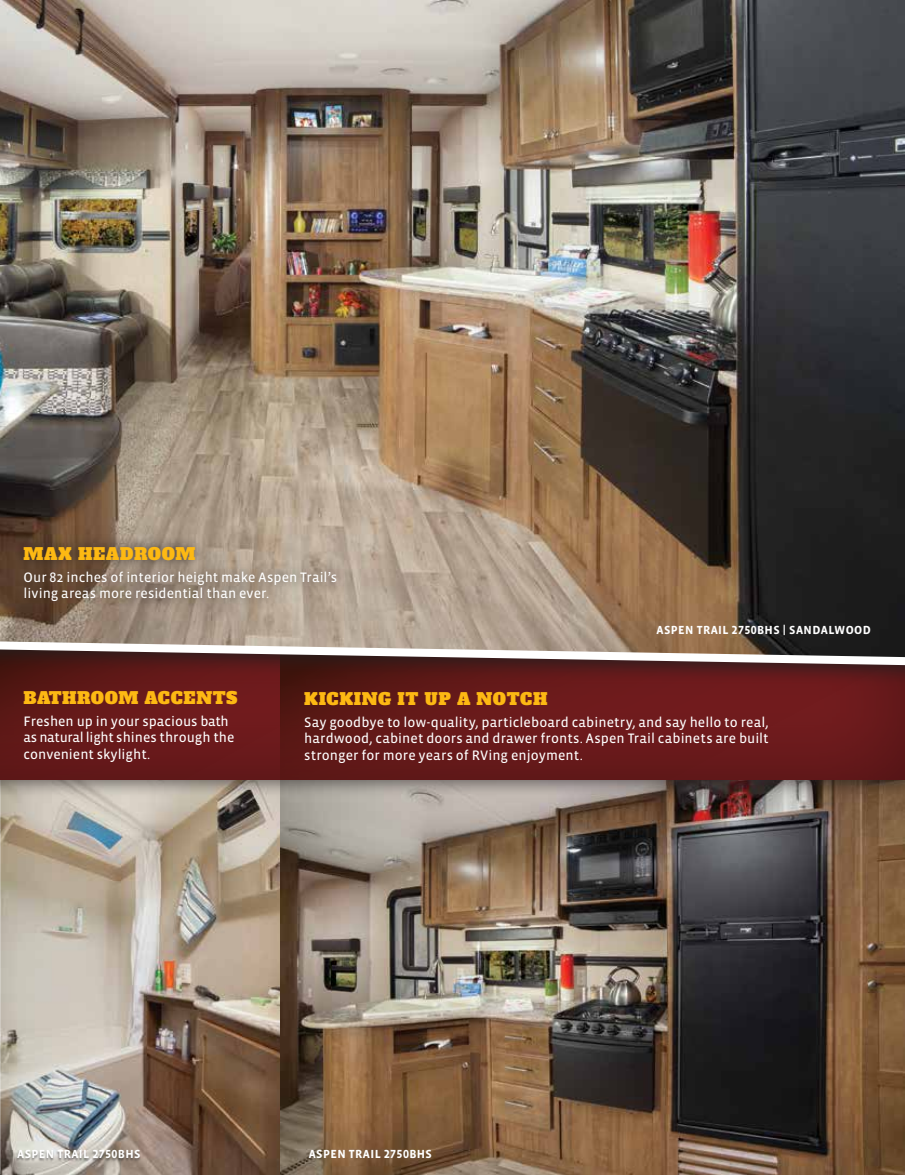
<style>
.page{position:relative;width:905px;height:1175px;background:#fff}
.page>*{position:absolute;margin:0;border:0;box-sizing:border-box;transform-origin:0 0}
.t1{font:16.5px "Alfa Slab One";letter-spacing:.04em;color:#fdb913}
.t2{font:14.1px/16.5px "Vista Sans OT";color:#fff}
.t3{font:700 12px "Vista Sans OT";letter-spacing:.03em;color:#fff}
</style>
<div class="page">
<img style="left:0;top:0;width:904px;height:1174px">
<div style="left:12px;top:536px;width:336px;height:77px;background:#231f20;opacity:.75"></div>
<p class="t1" style="left:24px;top:543px;width:173px">MAX HEADROOM</p>
<p class="t2" style="left:24px;top:569px;width:315px">Our 82 inches of interior height make Aspen Trail’s living areas more residential than ever.</p>
<p class="t3" style="left:656px;top:623px;width:216px">ASPEN TRAIL 2750BHS | SANDALWOOD</p>
<p class="t1" style="left:24px;top:687px;width:215px">BATHROOM ACCENTS</p>
<p class="t2" style="left:24px;top:713px;width:212px">Freshen up in your spacious bath as natural light shines through the convenient skylight.</p>
<p class="t1" style="left:304px;top:687px;width:244px">KICKING IT UP A NOTCH</p>
<p class="t2" style="left:304px;top:713px;width:466px;text-align:justify">Say goodbye to low-quality, particleboard cabinetry, and say hello to real, hardwood, cabinet doors and drawer fronts. Aspen Trail cabinets are built stronger for more years of RVing enjoyment.</p>
<p class="t3" style="left:17px;top:1147px;width:125px">ASPEN TRAIL 2750BHS</p>
<p class="t3" style="left:309px;top:1147px;width:125px">ASPEN TRAIL 2750BHS</p>
</div>
